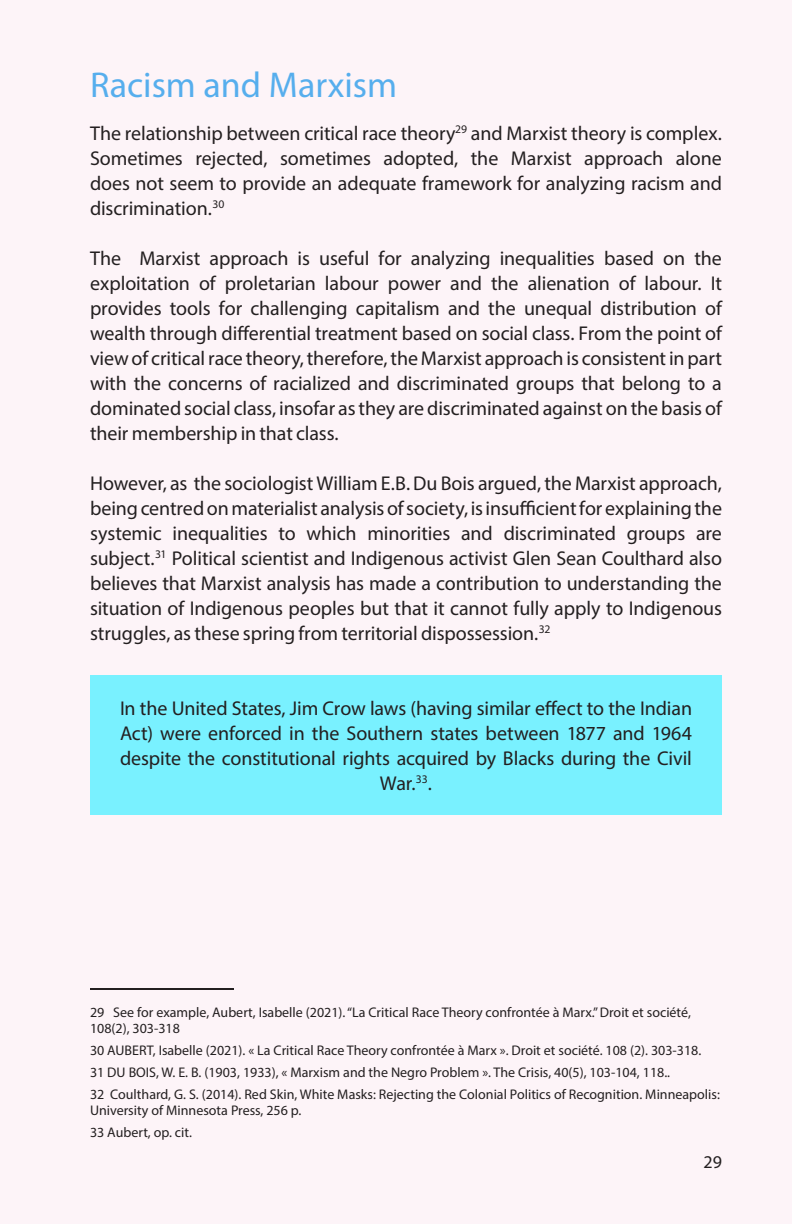
<style>
.page{position:relative;width:792px;height:1224px;background:#fdf4f8}
.page>*{position:absolute;margin:0;border:0;box-sizing:border-box;transform-origin:0 0}
.Accroche{font:36px "Myriad Pro";color:#56aeed}
.Corps_de_texte{font:20px/25px "Myriad Pro";letter-spacing:-.005em;color:#231f20;text-align:justify}
.t1{font:18px "Myriad Pro";color:#231f20}
.t2{font:14px/16px "Myriad Pro";color:#231f20}
</style>
<div class="page">
<div style="left:90px;top:676px;width:632px;height:139px;background:#79f1ff"></div>
<hr style="left:90px;top:988px;width:144px;height:2px;background:#231f20">
<p class="Accroche" style="left:90px;top:63px;width:309px">Racism and Marxism</p>
<p class="Corps_de_texte" style="left:90px;top:120px;width:634px">The relationship between critical race theory<sup>29</sup> and Marxist theory is complex.<br>Sometimes rejected, sometimes adopted, the Marxist approach alone does not seem to provide an adequate framework for analyzing racism and discrimination.<sup>30</sup></p>
<p class="Corps_de_texte" style="left:90px;top:245px;width:634px">The Marxist approach is useful for analyzing inequalities based on the exploitation of proletarian labour power and the alienation of labour. It provides tools for challenging capitalism and the unequal distribution of wealth through differential treatment based on social class. From the point of view of critical race theory, therefore, the Marxist approach is consistent in part with the concerns of racialized and discriminated groups that belong to a dominated social class, insofar as they are discriminated against on the basis of their membership in that class.</p>
<p class="Corps_de_texte" style="left:90px;top:470px;width:634px">However, as the sociologist William E.B. Du Bois argued, the Marxist approach, being centred on materialist analysis of society, is insufficient for explaining the systemic inequalities to which minorities and discriminated groups are subject.<sup>31</sup> Political scientist and Indigenous activist Glen Sean Coulthard also believes that Marxist analysis has made a contribution to understanding the situation of Indigenous peoples but that it cannot fully apply to Indigenous struggles, as these spring from territorial dispossession.<sup>32</sup></p>
<p class="Corps_de_texte" style="left:120px;top:695px;width:574px;text-align:center">In the United States, Jim Crow laws (having similar effect to the Indian Act) were enforced in the Southern states between 1877 and 1964 despite the constitutional rights acquired by Blacks during the Civil War.<sup>33</sup>.</p>
<p class="t2" style="left:90px;top:1004px;width:602px">29 See for example, Aubert, Isabelle (2021). “La Critical Race Theory confrontée à Marx.” Droit et société,<br>108(2), 303-318</p>
<p class="t2" style="left:90px;top:1042px;width:613px">30 AUBERT, Isabelle (2021). « La Critical Race Theory confrontée à Marx ». Droit et société. 108 (2). 303-318.</p>
<p class="t2" style="left:90px;top:1064px;width:582px">31 DU BOIS, W. E. B. (1903, 1933), « Marxism and the Negro Problem ». The Crisis, 40(5), 103-104, 118..</p>
<p class="t2" style="left:90px;top:1086px;width:631px">32 Coulthard, G. S. (2014). Red Skin, White Masks: Rejecting the Colonial Politics of Recognition. Minneapolis:<br>University of Minnesota Press, 256 p.</p>
<p class="t2" style="left:90px;top:1124px;width:104px">33 Aubert, op. cit.</p>
<p class="t1" style="left:704px;top:1151px;width:20px">29</p>
</div>
